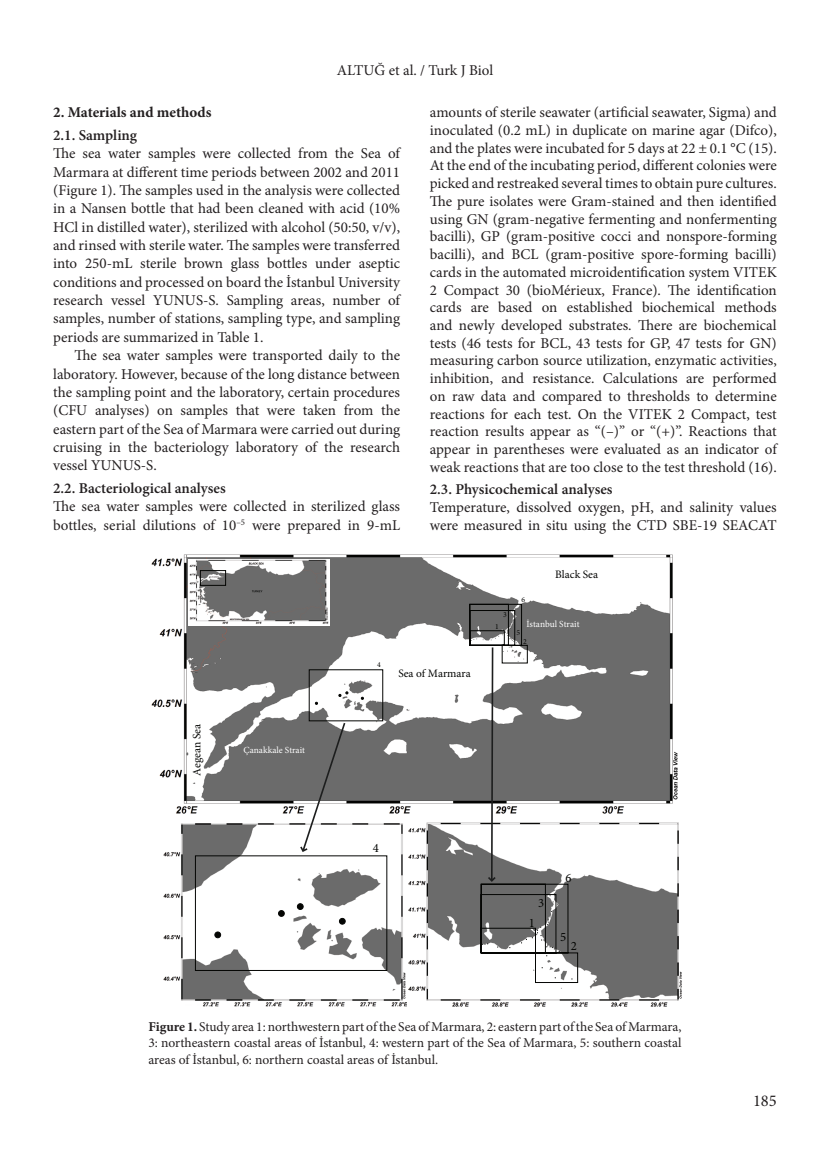
<style>
.page{position:relative;width:830px;height:1170px;background:#fff}
.page>*{position:absolute;margin:0;border:0;box-sizing:border-box;transform-origin:0 0}
.t1{font:16.5px "Minion Pro";color:#231f20}
.t2{font:15px/17.7px "Minion Pro";color:#231f20;text-align:justify}
.t3{font:600 15px "Minion Pro";color:#231f20}
.t4{font:700 15px "Minion Pro";color:#231f20}
.t5{font:13.5px/16.5px "Minion Pro";letter-spacing:-.005em;color:#231f20;text-align:justify}
.t6{font:12.75px "Minion Pro";color:#040503}
.t7{font:11.4px "Minion Pro";color:#040503}
.t8{font:9.3px "Minion Pro";color:#fff}
.t9{font:7.65px "Minion Pro";color:#040503}
.s1{font-weight:700}
</style>
<div class="page">
<img style="left:163px;top:823px;width:244px;height:184px">
<img style="left:408px;top:822px;width:273px;height:185px">
<img style="left:151px;top:554px;width:527px;height:260px">
<img style="left:189px;top:560px;width:140px;height:65px">
<svg style="left:194px;top:569px;width:193px;height:402px"></svg>
<svg style="left:300px;top:722px;width:45px;height:130px"></svg>
<svg style="left:469px;top:603px;width:109px;height:380px"></svg>
<div style="left:214px;top:931px;width:7px;height:7px;border:1px solid #040503;border-radius:50%"></div>
<svg style="left:278px;top:910px;width:6px;height:6px"></svg>
<svg style="left:297px;top:903px;width:6px;height:6px"></svg>
<svg style="left:339px;top:918px;width:6px;height:6px"></svg>
<div style="left:339px;top:917px;width:6px;height:7px;border:1px solid #040503;border-radius:50%"></div>
<svg style="left:338px;top:691px;width:10px;height:5px"></svg>
<svg style="left:470px;top:608px;width:47px;height:273px"></svg>
<svg style="left:549px;top:889px;width:8px;height:15px"></svg>
<svg style="left:520px;top:910px;width:39px;height:46px"></svg>
<p class="t2" style="left:336px;top:61px;width:158px">ALTUĞ et al. / Turk J Biol</p>
<p class="t4" style="left:53px;top:102px;width:160px">2. Materials and methods</p>
<p class="t3" style="left:53px;top:125px;width:85px">2.1. Sampling</p>
<p class="t2" style="left:53px;top:144px;width:348px;line-height:18.3px">The sea water samples were collected from the Sea of Marmara at different time periods between 2002 and 2011 (Figure 1). The samples used in the analysis were collected in a Nansen bottle that had been cleaned with acid (10% HCl in distilled water), sterilized with alcohol (50:50, v/v), and rinsed with sterile water. The samples were transferred into 250-mL sterile brown glass bottles under aseptic conditions and processed on board the İstanbul University research vessel YUNUS-S. Sampling areas, number of samples, number of stations, sampling type, and sampling periods are summarized in Table 1.</p>
<p class="t2" style="left:53px;top:346px;width:348px;line-height:18.3px;text-indent:21px">The sea water samples were transported daily to the laboratory. However, because of the long distance between the sampling point and the laboratory, certain procedures (CFU analyses) on samples that were taken from the eastern part of the Sea of Marmara were carried out during cruising in the bacteriology laboratory of the research vessel YUNUS-S.</p>
<p class="t3" style="left:53px;top:477px;width:174px">2.2. Bacteriological analyses</p>
<p class="t2" style="left:53px;top:497px;width:348px;line-height:18.3px">The sea water samples were collected in sterilized glass bottles, serial dilutions of 10<sup>–5</sup> were prepared in 9-mL</p>
<p class="t9" style="left:377px;top:659px;width:5px">4</p>
<p class="t2" style="left:429px;top:104px;width:348px">amounts of sterile seawater (artificial seawater, Sigma) and inoculated (0.2 mL) in duplicate on marine agar (Difco), and the plates were incubated for 5 days at 22 ± 0.1 °C (15).<br>At the end of the incubating period, different colonies were picked and restreaked several times to obtain pure cultures.<br>The pure isolates were Gram-stained and then identified using GN (gram-negative fermenting and nonfermenting bacilli), GP (gram-positive cocci and nonspore-forming bacilli), and BCL (gram-positive spore-forming bacilli) cards in the automated microidentification system VITEK 2 Compact 30 (bioMérieux, France). The identification cards are based on established biochemical methods and newly developed substrates. There are biochemical tests (46 tests for BCL, 43 tests for GP, 47 tests for GN) measuring carbon source utilization, enzymatic activities, inhibition, and resistance. Calculations are performed on raw data and compared to thresholds to determine reactions for each test. On the VITEK 2 Compact, test reaction results appear as “(–)” or “(+)”. Reactions that appear in parentheses were evaluated as an indicator of weak reactions that are too close to the test threshold (16).</p>
<p class="t3" style="left:429px;top:478px;width:184px">2.3. Physicochemical analyses</p>
<p class="t2" style="left:429px;top:497px;width:348px">Temperature, dissolved oxygen, pH, and salinity values were measured in situ using the CTD SBE-19 SEACAT</p>
<p class="t9" style="left:503px;top:609px;width:5px">3</p>
<p class="t9" style="left:495px;top:621px;width:5px">1</p>
<p class="t9" style="left:521px;top:594px;width:5px">6</p>
<p class="t7" style="left:555px;top:566px;width:44px">Black Sea</p>
<p class="t8" style="left:526px;top:618px;width:55px">İstanbul Strait</p>
<p class="t9" style="left:516px;top:627px;width:5px">5</p>
<p class="t9" style="left:522px;top:636px;width:5px">2</p>
<p class="t7" style="left:189px;top:775px;width:53px;rotate:-90deg">Aegean Sea</p>
<p class="t8" style="left:243px;top:743px;width:63px">Çanakkale Strait</p>
<p class="t7" style="left:398px;top:666px;width:74px">Sea of Marmara</p>
<p class="t6" style="left:373px;top:839px;width:8px">4</p>
<p class="t6" style="left:537px;top:893px;width:8px">3</p>
<p class="t6" style="left:528px;top:914px;width:8px">1</p>
<p class="t6" style="left:565px;top:869px;width:8px">6</p>
<p class="t6" style="left:560px;top:927px;width:8px">5</p>
<p class="t6" style="left:570px;top:937px;width:8px">2</p>
<p class="t5" style="left:148px;top:1017px;width:534px"><span class="s1">Figure 1.</span> Study area 1: northwestern part of the Sea of Marmara, 2: eastern part of the Sea of Marmara, 3: northeastern coastal areas of İstanbul, 4: western part of the Sea of Marmara, 5: southern coastal areas of İstanbul, 6: northern coastal areas of İstanbul.</p>
<p class="t1" style="left:752px;top:1089px;width:25px">185</p>
</div>
